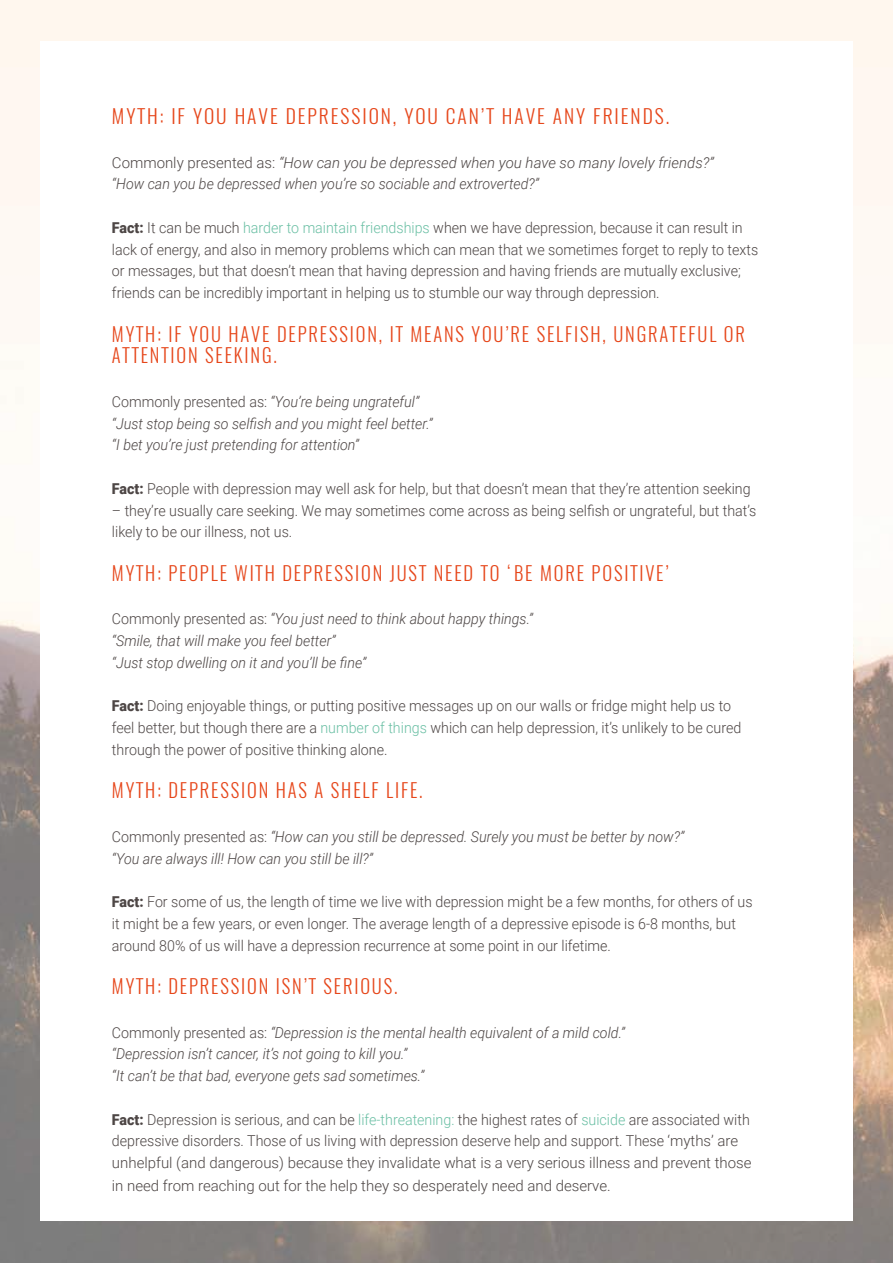
<style>
.page{position:relative;width:893px;height:1263px;background:#fff}
.page>*{position:absolute;margin:0;border:0;box-sizing:border-box;transform-origin:0 0}
.t1{font:300 19.5px/21.8px "Oswald";letter-spacing:.1em;color:#e6461a;scale:.95 1}
.t2{font:300 19.5px "Oswald";letter-spacing:.1em;color:#e6461a}
.t3{font:300 15px/21.8px "Roboto";color:#4d4645;scale:.95 1}
.t4{font:italic 300 15px/21.8px "Roboto";color:#4d4645;scale:.95 1}
.t5{font:italic 300 15px/21.8px "Roboto";color:#4d4645}
.s1{font-style:normal}
.s2{font-weight:900}
.s3{color:#6abfa4}
</style>
<div class="page">
<img style="left:0;top:0;width:893px;height:1263px">
<div style="left:40px;top:42px;width:812px;height:1179px;background:#fff"></div>
<h1 class="t2" style="left:112px;top:103px;width:559px">MYTH: IF YOU HAVE DEPRESSION, YOU CAN’T HAVE ANY FRIENDS.</h1>
<p class="t5" style="left:112px;top:151px;width:603px"><span class="s1">Commonly presented as:</span> “How can you be depressed when you have so many lovely friends?” “How can you be depressed when you’re so sociable and extroverted?”</p>
<p class="t3" style="left:112px;top:216px;width:682px"><span class="s2">Fact:</span> It can be much <span class="s3">harder to maintain friendships</span> when we have depression, because it can result in lack of energy, and also in memory problems which can mean that we sometimes forget to reply to texts or messages, but that doesn’t mean that having depression and having friends are mutually exclusive; friends can be incredibly important in helping us to stumble our way through depression.</p>
<h1 class="t1" style="left:112px;top:323px;width:668px">MYTH: IF YOU HAVE DEPRESSION, IT MEANS YOU’RE SELFISH, UNGRATEFUL OR<br>ATTENTION SEEKING.</h1>
<p class="t4" style="left:112px;top:390px;width:339px"><span class="s1">Commonly presented as:</span> “You’re being ungrateful” “Just stop being so selfish and you might feel better.” “I bet you’re just pretending for attention”</p>
<p class="t3" style="left:112px;top:477px;width:674px"><span class="s2">Fact:</span> People with depression may well ask for help, but that doesn’t mean that they’re attention seeking</p>
<p class="t3" style="left:112px;top:499px;width:680px">– they’re usually care seeking. We may sometimes come across as being selfish or ungrateful, but that’s likely to be our illness, not us.</p>
<h1 class="t1" style="left:112px;top:562px;width:588px">MYTH: PEOPLE WITH DEPRESSION JUST NEED TO ‘BE MORE POSITIVE’</h1>
<p class="t4" style="left:112px;top:608px;width:445px"><span class="s1">Commonly presented as:</span> “You just need to think about happy things.” “Smile, that will make you feel better”<br>“Just stop dwelling on it and you’ll be fine”</p>
<p class="t3" style="left:112px;top:695px;width:664px"><span class="s2">Fact:</span> Doing enjoyable things, or putting positive messages up on our walls or fridge might help us to feel better, but though there are a <span class="s3">number of things</span> which can help depression, it’s unlikely to be cured through the power of positive thinking alone.</p>
<h1 class="t1" style="left:112px;top:780px;width:328px">MYTH: DEPRESSION HAS A SHELF LIFE.</h1>
<p class="t4" style="left:112px;top:825px;width:604px"><span class="s1">Commonly presented as:</span> “How can you still be depressed. Surely you must be better by now?” “You are always ill! How can you still be ill?”</p>
<p class="t3" style="left:112px;top:890px;width:676px"><span class="s2">Fact:</span> For some of us, the length of time we live with depression might be a few months, for others of us it might be a few years, or even longer. The average length of a depressive episode is 6-8 months, but around 80% of us will have a depression recurrence at some point in our lifetime.</p>
<h1 class="t1" style="left:112px;top:975px;width:302px">MYTH: DEPRESSION ISN’T SERIOUS.</h1>
<p class="t4" style="left:112px;top:1021px;width:542px"><span class="s1">Commonly presented as:</span> “Depression is the mental health equivalent of a mild cold.” “Depression isn’t cancer, it’s not going to kill you.”<br>“It can’t be that bad, everyone gets sad sometimes.”</p>
<p class="t3" style="left:112px;top:1108px;width:675px"><span class="s2">Fact:</span> Depression is serious, and can be <span class="s3">life-threatening:</span> the highest rates of <span class="s3">suicide</span> are associated with depressive disorders. Those of us living with depression deserve help and support. These ‘myths’ are unhelpful (and dangerous) because they invalidate what is a very serious illness and prevent those in need from reaching out for the help they so desperately need and deserve.</p>
</div>
